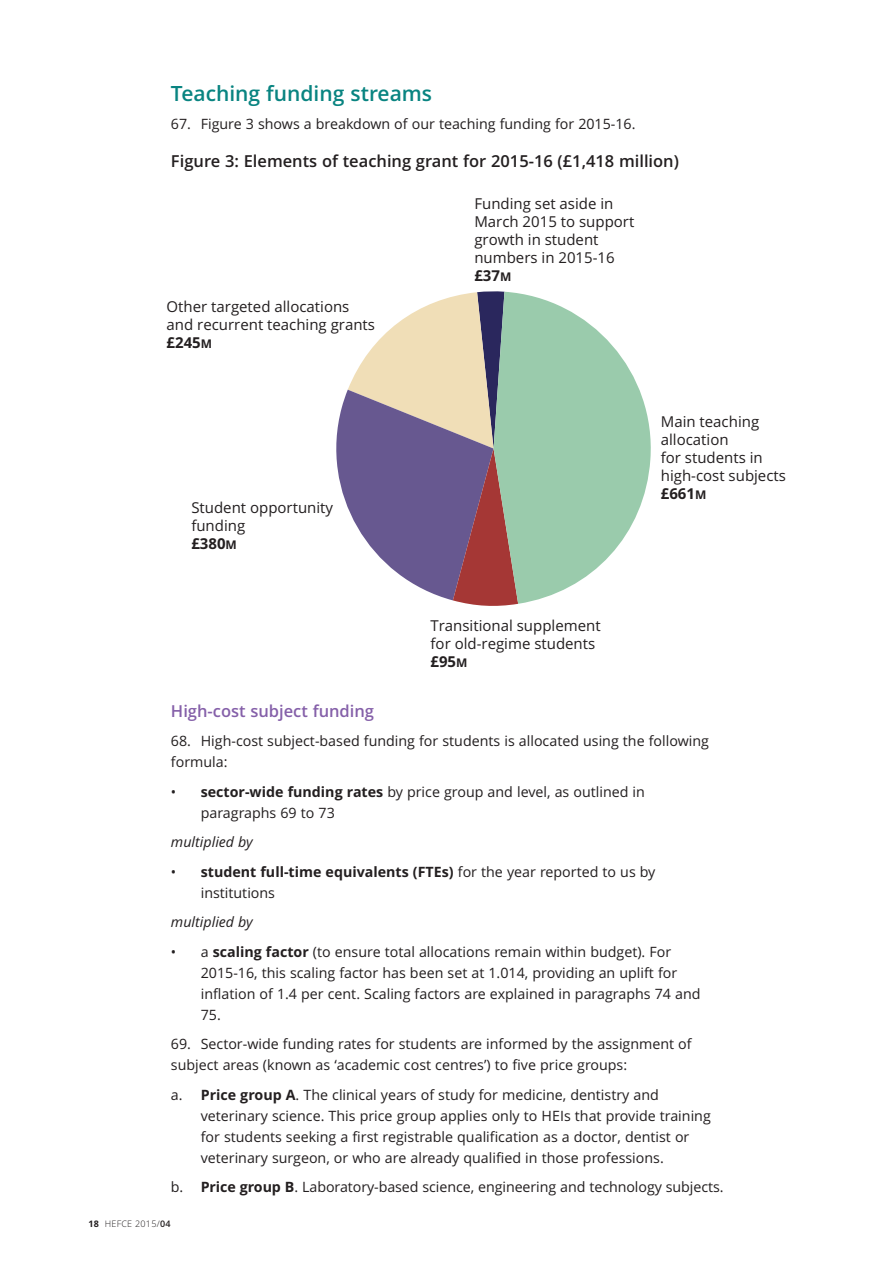
<style>
.page{position:relative;width:893px;height:1263px;background:#fff}
.page>*{position:absolute;margin:0;border:0;box-sizing:border-box;transform-origin:0 0}
.t1{font:600 21px "Open Sans";color:#098481}
.t2{font:600 16.5px "Open Sans";color:#231f20}
.t3{font:600 16.5px "Open Sans";color:#8560a9}
.t4{font:15px/18px "Open Sans";color:#231f20}
.t5{font:14.25px/21px "Open Sans";color:#231f20}
.t6{font:italic 14.25px "Open Sans";color:#231f20}
.t7{font:300 9px "Open Sans";letter-spacing:.025em;color:#231f20}
.s1{font-weight:700}
.s2{font-weight:700;font-size:12px}
.s3{font-weight:600}
</style>
<div class="page">
<svg style="left:336px;top:291px;width:181px;height:315px"></svg>
<svg style="left:493px;top:292px;width:158px;height:312px;fill:#9acbac"></svg>
<h1 class="t1" style="left:171px;top:82px;width:263px">Teaching funding streams</h1>
<p class="t5" style="left:171px;top:113px;width:466px">67. Figure 3 shows a breakdown of our teaching funding for 2015-16.</p>
<p class="t2" style="left:171px;top:151px;width:509px">Figure 3: Elements of teaching grant for 2015-16 (£1,418 million)</p>
<p class="t4" style="left:167px;top:297px;width:210px">Other targeted allocations and recurrent teaching grants <span class="s1">£245</span><span class="s2">M</span></p>
<p class="t4" style="left:191px;top:498px;width:143px">Student opportunity funding<br><span class="s1">£380</span><span class="s2">M</span></p>
<p class="t4" style="left:474px;top:194px;width:161px">Funding set aside in<br>March 2015 to support growth in student numbers in 2015-16 <span class="s1">£37</span><span class="s2">M</span></p>
<p class="t4" style="left:430px;top:616px;width:172px">Transitional supplement for old-regime students <span class="s1">£95</span><span class="s2">M</span></p>
<p class="t4" style="left:661px;top:412px;width:127px">Main teaching allocation<br>for students in high-cost subjects <span class="s1">£661</span><span class="s2">M</span></p>
<p class="t3" style="left:171px;top:701px;width:205px">High-cost subject funding</p>
<p class="t5" style="left:171px;top:731px;width:539px">68. High-cost subject-based funding for students is allocated using the following formula:</p>
<p class="t5" style="left:201px;top:781px;width:446px;text-indent:-30px">• <span class="s1">sector-wide funding rates</span> by price group and level, as outlined in paragraphs 69 to 73</p>
<p class="t6" style="left:171px;top:834px;width:83px">multiplied by</p>
<p class="t5" style="left:201px;top:861px;width:456px;text-indent:-30px">• <span class="s1">student full-time equivalents (FTEs)</span> for the year reported to us by institutions</p>
<p class="t6" style="left:171px;top:914px;width:83px">multiplied by</p>
<p class="t5" style="left:201px;top:941px;width:501px;text-indent:-30px">• a <span class="s1">scaling factor</span> (to ensure total allocations remain within budget). For 2015-16, this scaling factor has been set at 1.014, providing an uplift for inflation of 1.4 per cent. Scaling factors are explained in paragraphs 74 and 75.</p>
<p class="t5" style="left:171px;top:1034px;width:522px">69. Sector-wide funding rates for students are informed by the assignment of subject areas (known as ‘academic cost centres’) to five price groups:</p>
<p class="t5" style="left:201px;top:1084px;width:512px;text-indent:-30px">a. <span class="s1">Price group A</span>. The clinical years of study for medicine, dentistry and veterinary science. This price group applies only to HEIs that provide training for students seeking a first registrable qualification as a doctor, dentist or veterinary surgeon, or who are already qualified in those professions.</p>
<p class="t5" style="left:171px;top:1177px;width:554px">b. <span class="s1">Price group B</span>. Laboratory-based science, engineering and technology subjects.</p>
<p class="t7" style="left:89px;top:1219px;width:83px"><span class="s1">18</span> HEFCE 2015/<span class="s3">04</span></p>
</div>
